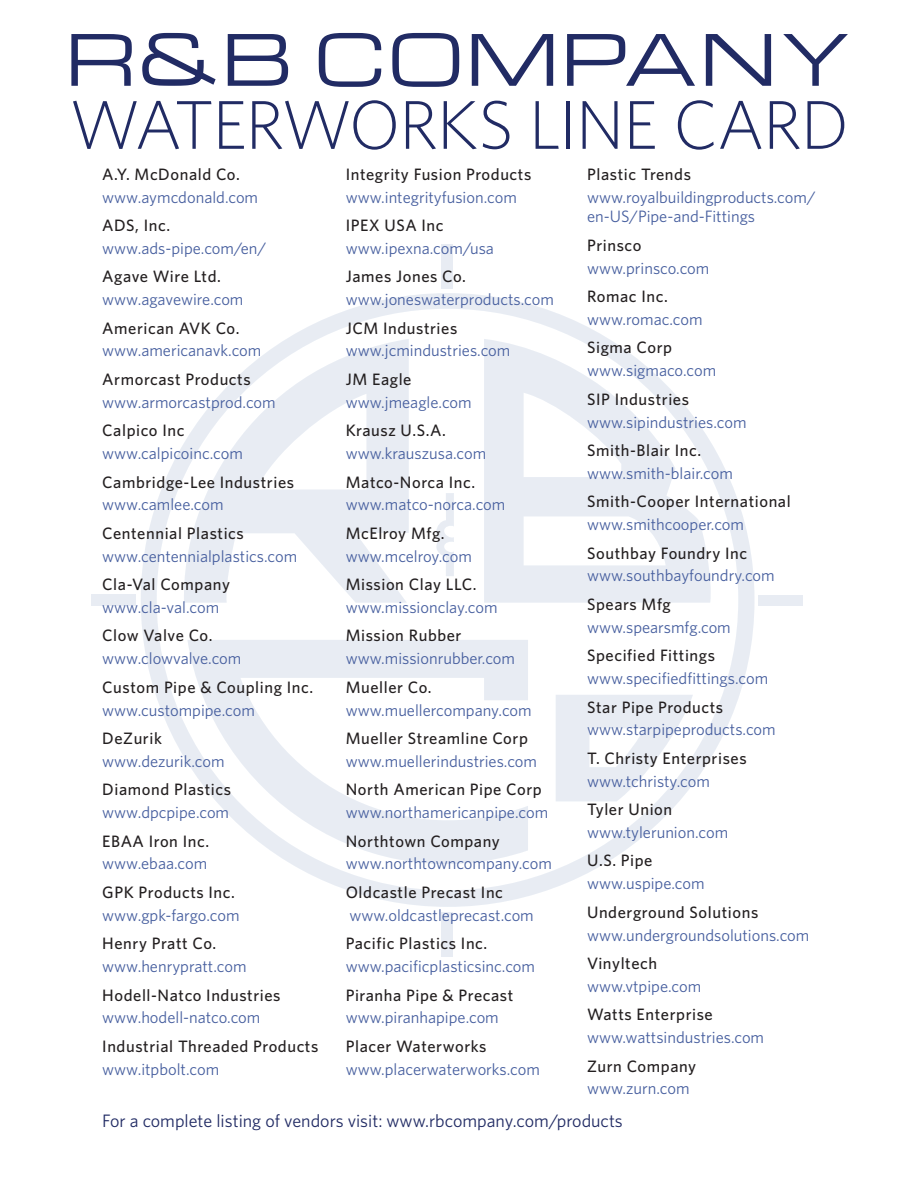
<style>
.page{position:relative;width:918px;height:1188px;background:#fff}
.page>*{position:absolute;margin:0;border:0;box-sizing:border-box;transform-origin:0 0}
.t1{font:300 69px "Whitney";letter-spacing:-.025em;color:#212b64}
.t2{font:69px "Michroma";letter-spacing:.025em;color:#212b64}
.t3{font:18px "Whitney";color:#212b64}
.t4{font:16.5px/19.8px "Whitney";color:#475f9f}
.t5{font:500 16.5px "Whitney";letter-spacing:.035em;color:#231f20}
</style>
<div class="page">
<svg style="left:141px;top:293px;width:614px;height:614px"></svg>
<div style="left:442px;top:244px;width:11px;height:45px;background:#e8ecf3"></div>
<div style="left:759px;top:595px;width:44px;height:11px;background:#e8ecf3"></div>
<div style="left:442px;top:912px;width:11px;height:44px;background:#e8ecf3"></div>
<div style="left:91px;top:595px;width:44px;height:11px;background:#e8ecf3"></div>
<svg style="left:181px;top:339px;width:228px;height:264px;fill:#e8ecf3"></svg>
<svg style="left:436px;top:493px;width:18px;height:83px"></svg>
<svg style="left:484px;top:339px;width:229px;height:264px;fill:#e8ecf3"></svg>
<svg style="left:556px;top:695px;width:137px;height:106px"></svg>
<svg style="left:187px;top:640px;width:341px;height:263px"></svg>
<h1 class="t2" style="left:65px;top:22px;width:790px">R&amp;B COMPANY</h1>
<h1 class="t1" style="left:69px;top:79px;width:781px">WATERWORKS LINE CARD</h1>
<p class="t5" style="left:587px;top:163px;width:105px">Plastic Trends</p>
<p class="t4" style="left:587px;top:187px;width:230px">www.royalbuildingproducts.com/ en-US/Pipe-and-Fittings</p>
<p class="t5" style="left:587px;top:234px;width:56px">Prinsco</p>
<p class="t4" style="left:587px;top:258px;width:124px">www.prinsco.com</p>
<p class="t5" style="left:587px;top:285px;width:82px">Romac Inc.</p>
<p class="t4" style="left:587px;top:309px;width:117px">www.romac.com</p>
<p class="t5" style="left:587px;top:337px;width:87px">Sigma Corp</p>
<p class="t4" style="left:587px;top:360px;width:131px">www.sigmaco.com</p>
<p class="t5" style="left:587px;top:388px;width:103px">SIP Industries</p>
<p class="t4" style="left:587px;top:412px;width:161px">www.sipindustries.com</p>
<p class="t5" style="left:587px;top:439px;width:116px">Smith-Blair Inc.</p>
<p class="t4" style="left:587px;top:463px;width:147px">www.smith-blair.com</p>
<p class="t5" style="left:587px;top:491px;width:205px">Smith-Cooper International</p>
<p class="t4" style="left:587px;top:514px;width:158px">www.smithcooper.com</p>
<p class="t5" style="left:587px;top:542px;width:162px">Southbay Foundry Inc</p>
<p class="t4" style="left:587px;top:565px;width:189px">www.southbayfoundry.com</p>
<p class="t5" style="left:587px;top:593px;width:85px">Spears Mfg</p>
<p class="t4" style="left:587px;top:617px;width:145px">www.spearsmfg.com</p>
<p class="t5" style="left:587px;top:645px;width:130px">Specified Fittings</p>
<p class="t4" style="left:587px;top:668px;width:183px">www.specifiedfittings.com</p>
<p class="t5" style="left:587px;top:696px;width:138px">Star Pipe Products</p>
<p class="t4" style="left:587px;top:719px;width:190px">www.starpipeproducts.com</p>
<p class="t5" style="left:587px;top:747px;width:161px">T. Christy Enterprises</p>
<p class="t4" style="left:587px;top:771px;width:124px">www.tchristy.com</p>
<p class="t5" style="left:587px;top:798px;width:87px">Tyler Union</p>
<p class="t4" style="left:587px;top:822px;width:143px">www.tylerunion.com</p>
<p class="t5" style="left:587px;top:850px;width:67px">U.S. Pipe</p>
<p class="t4" style="left:587px;top:873px;width:119px">www.uspipe.com</p>
<p class="t5" style="left:587px;top:901px;width:173px">Underground Solutions</p>
<p class="t4" style="left:587px;top:924px;width:224px">www.undergroundsolutions.com</p>
<p class="t5" style="left:587px;top:952px;width:72px">Vinyltech</p>
<p class="t4" style="left:587px;top:976px;width:116px">www.vtpipe.com</p>
<p class="t5" style="left:587px;top:1004px;width:127px">Watts Enterprise</p>
<p class="t4" style="left:587px;top:1027px;width:179px">www.wattsindustries.com</p>
<p class="t5" style="left:587px;top:1055px;width:111px">Zurn Company</p>
<p class="t4" style="left:587px;top:1078px;width:104px">www.zurn.com</p>
<p class="t3" style="left:102px;top:1109px;width:522px">For a complete listing of vendors visit: www.rbcompany.com/products</p>
<p class="t5" style="left:346px;top:163px;width:187px">Integrity Fusion Products</p>
<p class="t4" style="left:346px;top:187px;width:173px">www.integrityfusion.com</p>
<p class="t5" style="left:346px;top:214px;width:99px">IPEX USA Inc</p>
<p class="t4" style="left:346px;top:238px;width:150px">www.ipexna.com/usa</p>
<p class="t5" style="left:346px;top:266px;width:122px">James Jones Co.</p>
<p class="t4" style="left:346px;top:289px;width:210px">www.joneswaterproducts.com</p>
<p class="t5" style="left:346px;top:317px;width:113px">JCM Industries</p>
<p class="t4" style="left:346px;top:340px;width:166px">www.jcmindustries.com</p>
<p class="t5" style="left:346px;top:368px;width:67px">JM Eagle</p>
<p class="t4" style="left:346px;top:392px;width:127px">www.jmeagle.com</p>
<p class="t5" style="left:346px;top:420px;width:102px">Krausz U.S.A.</p>
<p class="t4" style="left:346px;top:443px;width:142px">www.krauszusa.com</p>
<p class="t5" style="left:346px;top:471px;width:131px">Matco-Norca Inc.</p>
<p class="t4" style="left:346px;top:494px;width:161px">www.matco-norca.com</p>
<p class="t5" style="left:346px;top:522px;width:100px">McElroy Mfg.</p>
<p class="t4" style="left:346px;top:546px;width:128px">www.mcelroy.com</p>
<p class="t5" style="left:346px;top:573px;width:132px">Mission Clay LLC.</p>
<p class="t4" style="left:346px;top:597px;width:153px">www.missionclay.com</p>
<p class="t5" style="left:346px;top:625px;width:117px">Mission Rubber</p>
<p class="t4" style="left:346px;top:648px;width:171px">www.missionrubber.com</p>
<p class="t5" style="left:346px;top:676px;width:87px">Mueller Co.</p>
<p class="t4" style="left:346px;top:700px;width:187px">www.muellercompany.com</p>
<p class="t5" style="left:346px;top:727px;width:184px">Mueller Streamline Corp</p>
<p class="t4" style="left:346px;top:751px;width:193px">www.muellerindustries.com</p>
<p class="t5" style="left:346px;top:779px;width:197px">North American Pipe Corp</p>
<p class="t4" style="left:346px;top:802px;width:204px">www.northamericanpipe.com</p>
<p class="t5" style="left:346px;top:830px;width:156px">Northtown Company</p>
<p class="t4" style="left:346px;top:853px;width:208px">www.northtowncompany.com</p>
<p class="t5" style="left:346px;top:881px;width:159px">Oldcastle Precast Inc</p>
<p class="t4" style="left:350px;top:905px;width:186px">www.oldcastleprecast.com</p>
<p class="t5" style="left:346px;top:933px;width:143px">Pacific Plastics Inc.</p>
<p class="t4" style="left:346px;top:956px;width:191px">www.pacificplasticsinc.com</p>
<p class="t5" style="left:346px;top:984px;width:169px">Piranha Pipe &amp; Precast</p>
<p class="t4" style="left:346px;top:1007px;width:155px">www.piranhapipe.com</p>
<p class="t5" style="left:346px;top:1035px;width:142px">Placer Waterworks</p>
<p class="t4" style="left:346px;top:1059px;width:196px">www.placerwaterworks.com</p>
<p class="t5" style="left:102px;top:163px;width:139px">A.Y. McDonald Co.</p>
<p class="t4" style="left:102px;top:187px;width:157px">www.aymcdonald.com</p>
<p class="t5" style="left:102px;top:214px;width:69px">ADS, Inc.</p>
<p class="t4" style="left:102px;top:238px;width:166px">www.ads-pipe.com/en/</p>
<p class="t5" style="left:102px;top:266px;width:120px">Agave Wire Ltd.</p>
<p class="t4" style="left:102px;top:289px;width:143px">www.agavewire.com</p>
<p class="t5" style="left:102px;top:317px;width:139px">American AVK Co.</p>
<p class="t4" style="left:102px;top:340px;width:161px">www.americanavk.com</p>
<p class="t5" style="left:102px;top:368px;width:150px">Armorcast Products</p>
<p class="t4" style="left:102px;top:392px;width:175px">www.armorcastprod.com</p>
<p class="t5" style="left:102px;top:420px;width:84px">Calpico Inc</p>
<p class="t4" style="left:102px;top:443px;width:142px">www.calpicoinc.com</p>
<p class="t5" style="left:102px;top:471px;width:193px">Cambridge-Lee Industries</p>
<p class="t4" style="left:102px;top:494px;width:123px">www.camlee.com</p>
<p class="t5" style="left:102px;top:522px;width:143px">Centennial Plastics</p>
<p class="t4" style="left:102px;top:546px;width:196px">www.centennialplastics.com</p>
<p class="t5" style="left:102px;top:574px;width:129px">Cla-Val Company</p>
<p class="t4" style="left:102px;top:597px;width:118px">www.cla-val.com</p>
<p class="t5" style="left:102px;top:625px;width:112px">Clow Valve Co.</p>
<p class="t4" style="left:102px;top:648px;width:141px">www.clowvalve.com</p>
<p class="t5" style="left:102px;top:676px;width:212px">Custom Pipe &amp; Coupling Inc.</p>
<p class="t4" style="left:102px;top:700px;width:154px">www.custompipe.com</p>
<p class="t5" style="left:102px;top:727px;width:61px">DeZurik</p>
<p class="t4" style="left:102px;top:751px;width:124px">www.dezurik.com</p>
<p class="t5" style="left:102px;top:779px;width:130px">Diamond Plastics</p>
<p class="t4" style="left:102px;top:802px;width:128px">www.dpcpipe.com</p>
<p class="t5" style="left:102px;top:830px;width:108px">EBAA Iron Inc.</p>
<p class="t4" style="left:102px;top:853px;width:106px">www.ebaa.com</p>
<p class="t5" style="left:102px;top:881px;width:134px">GPK Products Inc.</p>
<p class="t4" style="left:102px;top:905px;width:139px">www.gpk-fargo.com</p>
<p class="t5" style="left:102px;top:933px;width:115px">Henry Pratt Co.</p>
<p class="t4" style="left:102px;top:956px;width:146px">www.henrypratt.com</p>
<p class="t5" style="left:102px;top:984px;width:180px">Hodell-Natco Industries</p>
<p class="t4" style="left:102px;top:1007px;width:160px">www.hodell-natco.com</p>
<p class="t5" style="left:102px;top:1035px;width:218px">Industrial Threaded Products</p>
<p class="t4" style="left:102px;top:1059px;width:118px">www.itpbolt.com</p>
</div>
